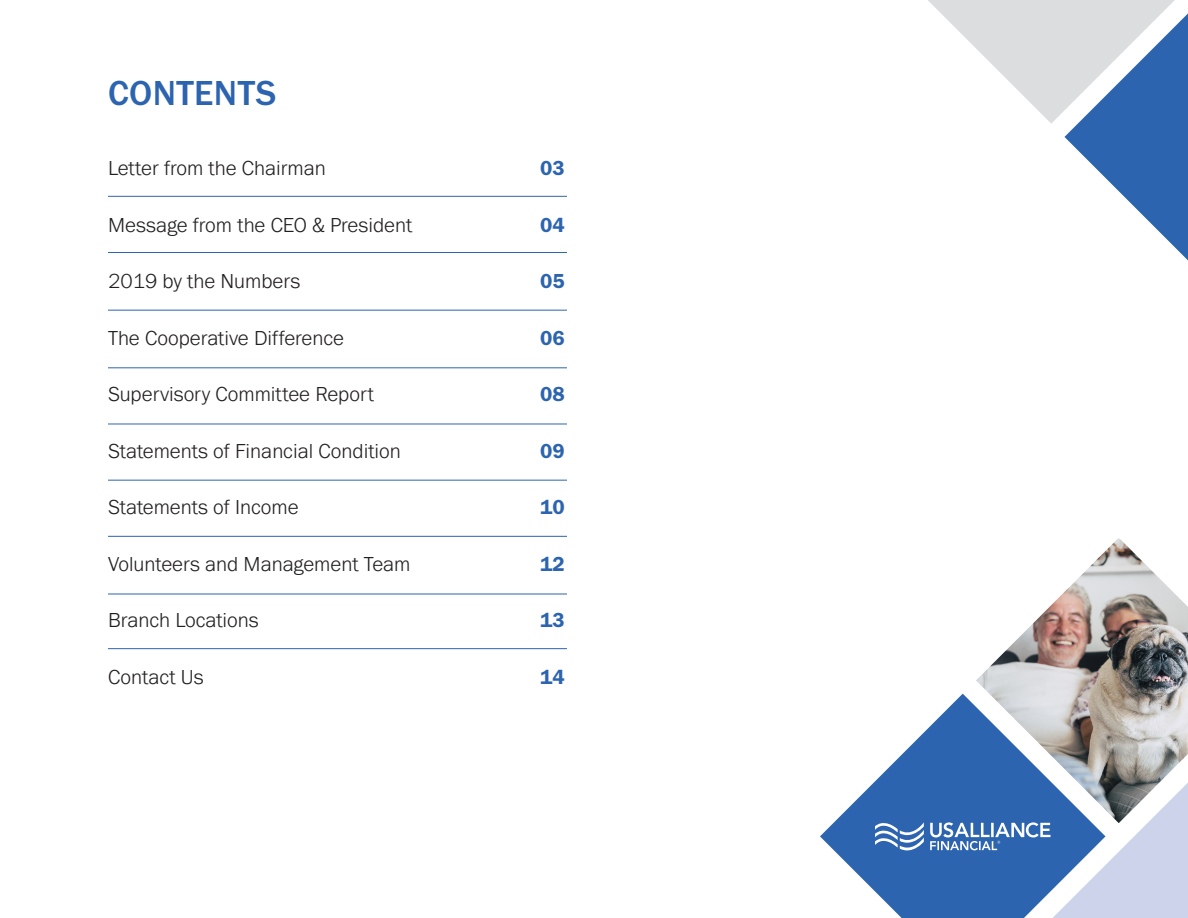
<style>
.page{position:relative;width:1188px;height:918px;background:#fff}
.page>*{position:absolute;margin:0;border:0;box-sizing:border-box;transform-origin:0 0}
.t1{font:500 36px "Franklin Gothic URW";letter-spacing:.01em;color:#2c64af}
.t2{font:300 21px "Franklin Gothic URW";color:#231f20}
.t3{font:21px "Franklin Gothic URW Dem";color:#2c64af}
</style>
<div class="page">
<svg style="left:820px;top:694px;width:156px;height:224px"></svg>
<img style="left:976px;top:539px;width:212px;height:243px">
<svg style="left:875px;top:822px;width:49px;height:28px"></svg>
<svg style="left:930px;top:782px;width:258px;height:136px"></svg>
<hr style="left:108px;top:196px;width:459px;height:1px;background:#2c64af">
<hr style="left:108px;top:424px;width:459px;height:1px;background:#2c64af">
<hr style="left:108px;top:310px;width:459px;height:1px;background:#2c64af">
<hr style="left:108px;top:536px;width:459px;height:1px;background:#2c64af">
<hr style="left:108px;top:252px;width:459px;height:1px;background:#2c64af">
<hr style="left:108px;top:480px;width:459px;height:1px;background:#2c64af">
<hr style="left:108px;top:368px;width:459px;height:1px;background:#2c64af">
<hr style="left:108px;top:594px;width:459px;height:1px;background:#2c64af">
<hr style="left:108px;top:648px;width:459px;height:1px;background:#2c64af">
<svg style="left:928px;top:0;width:260px;height:260px"></svg>
<h2 class="t1" style="left:108px;top:71px;width:170px">CONTENTS</h2>
<p class="t2" style="left:108px;top:155px;width:219px">Letter from the Chairman</p>
<p class="t3" style="left:540px;top:155px;width:26px">03</p>
<p class="t2" style="left:108px;top:211px;width:306px">Message from the CEO &amp; President</p>
<p class="t3" style="left:540px;top:212px;width:26px">04</p>
<p class="t2" style="left:108px;top:268px;width:194px">2019 by the Numbers</p>
<p class="t3" style="left:540px;top:268px;width:26px">05</p>
<p class="t2" style="left:108px;top:324px;width:237px">The Cooperative Difference</p>
<p class="t3" style="left:540px;top:325px;width:26px">06</p>
<p class="t2" style="left:108px;top:381px;width:267px">Supervisory Committee Report</p>
<p class="t3" style="left:540px;top:381px;width:26px">08</p>
<p class="t2" style="left:108px;top:438px;width:294px">Statements of Financial Condition</p>
<p class="t3" style="left:540px;top:438px;width:26px">09</p>
<p class="t2" style="left:108px;top:494px;width:192px">Statements of Income</p>
<p class="t3" style="left:540px;top:494px;width:26px">10</p>
<p class="t2" style="left:108px;top:551px;width:304px">Volunteers and Management Team</p>
<p class="t3" style="left:540px;top:551px;width:26px">12</p>
<p class="t2" style="left:108px;top:607px;width:152px">Branch Locations</p>
<p class="t3" style="left:540px;top:607px;width:26px">13</p>
<p class="t2" style="left:108px;top:664px;width:97px">Contact Us</p>
<p class="t3" style="left:540px;top:664px;width:26px">14</p>
</div>
